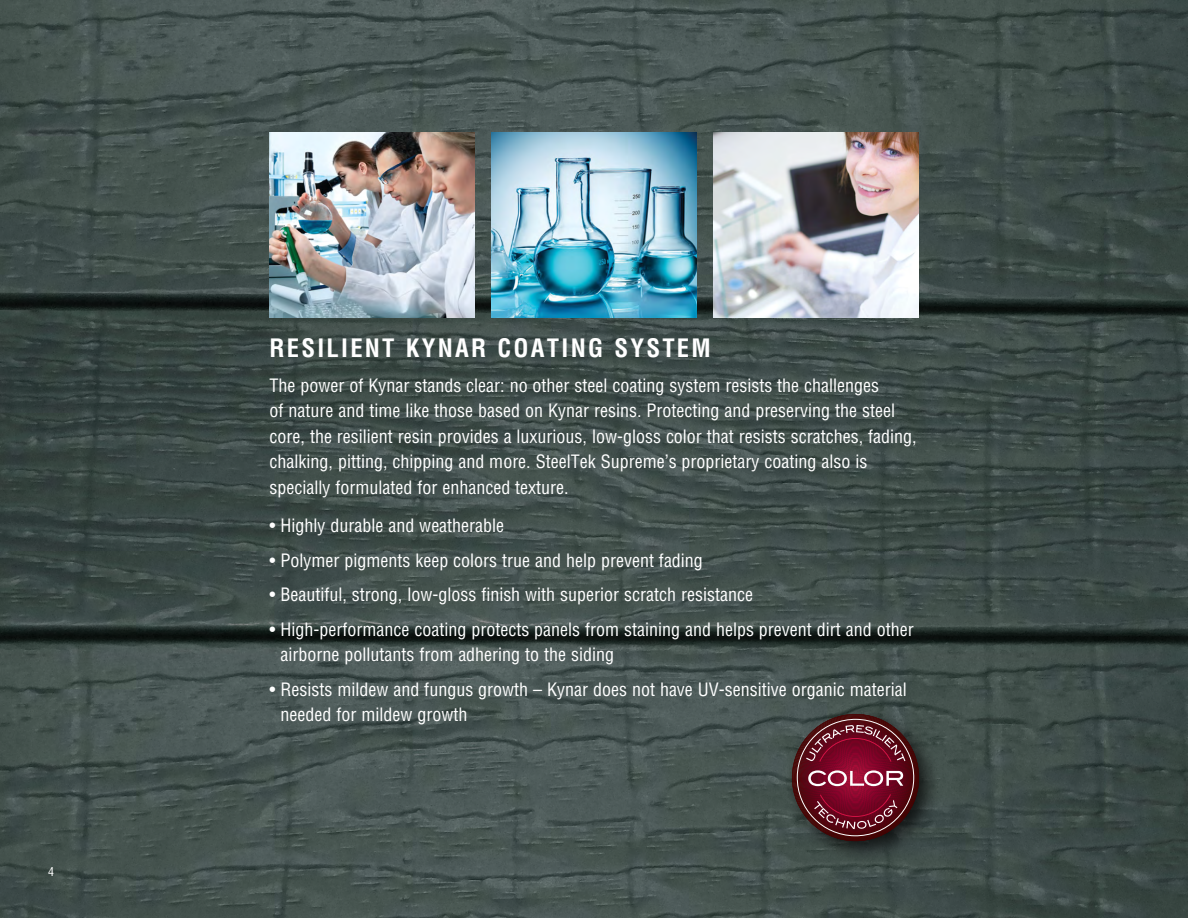
<style>
.page{position:relative;width:1188px;height:918px;background:#fff}
.page>*{position:absolute;margin:0;border:0;box-sizing:border-box;transform-origin:0 0}
.t1{font:700 condensed 24.75px "Helvetica LT Pro";letter-spacing:.09em;color:#fff}
.t2{font:condensed 18px/25.5px "Helvetica LT Pro";color:#fff}
.t3{font:condensed 12px "Helvetica LT Pro";color:#fff}
</style>
<div class="page">
<img style="left:0;top:0;width:1188px;height:918px">
<img style="left:270px;top:132px;width:205px;height:185px">
<img style="left:491px;top:132px;width:206px;height:185px">
<img style="left:713px;top:132px;width:205px;height:185px">
<div style="left:783px;top:705px;width:160px;height:160px;background:#000;opacity:.75"></div>
<svg style="left:791px;top:714px;width:129px;height:128px;background:#682836"></svg>
<p class="t3" style="left:48px;top:864px;width:7px">4</p>
<h1 class="t1" style="left:270px;top:332px;width:443px">RESILIENT KYNAR COATING SYSTEM</h1>
<p class="t2" style="left:270px;top:372px;width:649px">The power of Kynar stands clear: no other steel coating system resists the challenges<br>of nature and time like those based on Kynar resins. Protecting and preserving the steel core, the resilient resin provides a luxurious, low-gloss color that resists scratches, fading, chalking, pitting, chipping and more. SteelTek Supreme’s proprietary coating also is specially formulated for enhanced texture.</p>
<p class="t2" style="left:270px;top:513px;width:236px">• Highly durable and weatherable</p>
<p class="t2" style="left:270px;top:547px;width:435px">• Polymer pigments keep colors true and help prevent fading</p>
<p class="t2" style="left:270px;top:582px;width:485px">• Beautiful, strong, low-gloss finish with superior scratch resistance</p>
<p class="t2" style="left:281px;top:616px;width:635px;text-indent:-11px">• High-performance coating protects panels from staining and helps prevent dirt and other airborne pollutants from adhering to the siding</p>
<p class="t2" style="left:281px;top:676px;width:628px;text-indent:-11px">• Resists mildew and fungus growth – Kynar does not have UV-sensitive organic material needed for mildew growth</p>
</div>
